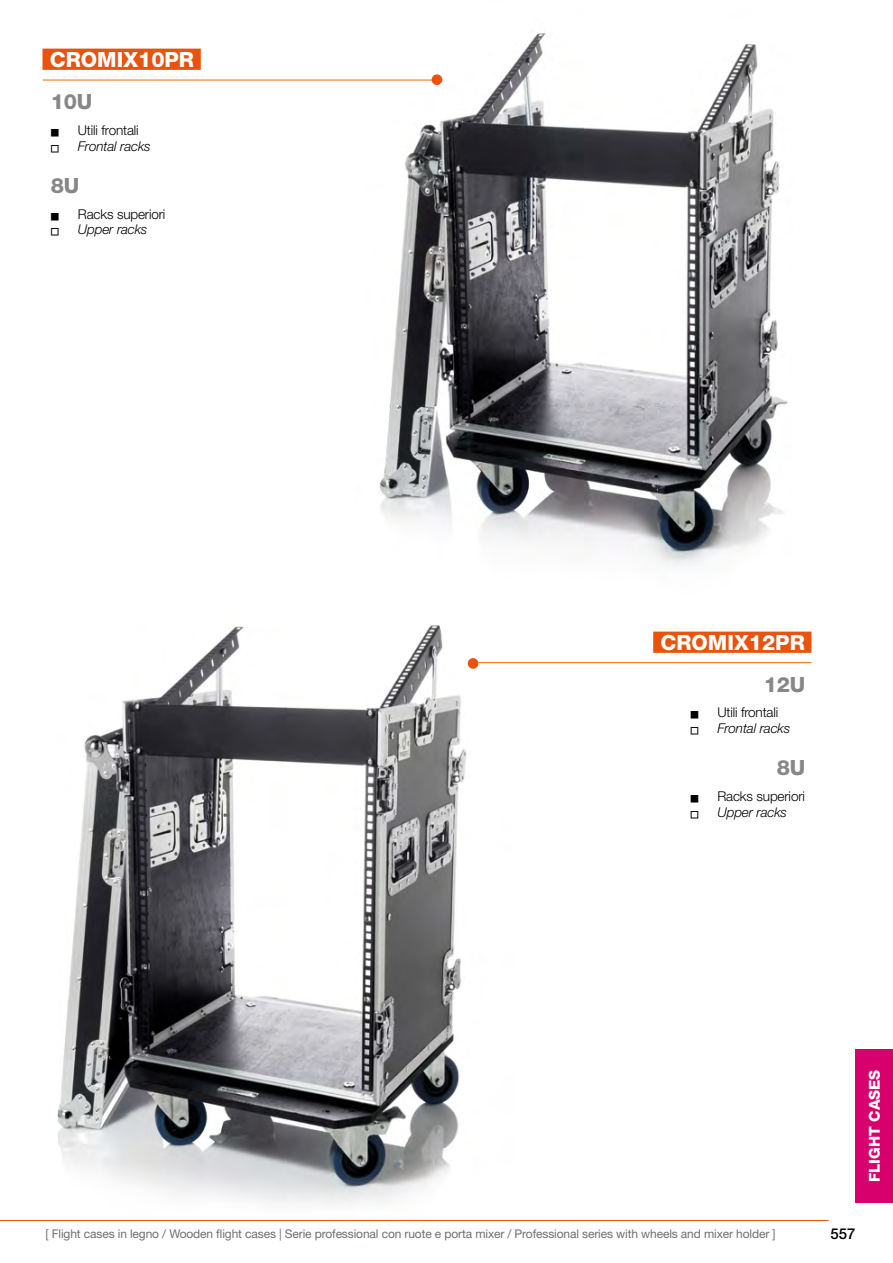
<style>
.page{position:relative;width:893px;height:1263px;background:#fff}
.page>*{position:absolute;margin:0;border:0;box-sizing:border-box;transform-origin:0 0}
.t1{font:800 21px/41.4px "Helvetica Neue";color:#fff;text-align:right}
.t2{font:800 21px "Helvetica Neue";letter-spacing:-.01em;color:#878787}
.t3{font:800 15px "Helvetica Neue";color:#fff}
.t4{font:500 15px "Helvetica Neue";color:#000}
.t5{font:300 13.5px "Helvetica Neue";letter-spacing:-.01em;color:#000}
.t6{font:italic 300 13.5px "Helvetica Neue";letter-spacing:-.01em;color:#000}
.t7{font:12px "Helvetica Neue";letter-spacing:-.01em;color:#706f6f}
.t8{font:7.5px "Square Things";color:#000}
.s1{color:#878787}
</style>
<div class="page">
<img style="left:355px;top:33px;width:438px;height:599px">
<img style="left:58px;top:601px;width:458px;height:603px">
<hr style="left:0;top:1220px;width:829px;height:1px;background:#e9530e">
<div style="left:855px;top:1049px;width:38px;height:153px;background:#d8006d"></div>
<hr style="left:43px;top:80px;width:399px;height:1px;background:#ed6b06">
<hr style="left:478px;top:662px;width:333px;height:1px;background:#ed6b06">
<div style="left:43px;top:49px;width:158px;height:21px;background:#e8530e;border:2px solid #e9530e"></div>
<div style="left:432px;top:74px;width:10px;height:11px;background:#e9530e;border-radius:50%"></div>
<div style="left:468px;top:658px;width:10px;height:11px;background:#e9530e;border-radius:50%"></div>
<div style="left:653px;top:632px;width:158px;height:21px;background:#e8530e;border:2px solid #e9530e"></div>
<p class="t1" style="left:50px;top:39px;width:146px">CROMIX10PR</p>
<p class="t2" style="left:51px;top:89px;width:43px">10U</p>
<p class="t8" style="left:51px;top:129px;width:10px">A</p>
<p class="t5" style="left:78px;top:122px;width:62px">Utili frontali</p>
<p class="t8" style="left:51px;top:145px;width:10px">A</p>
<p class="t6" style="left:78px;top:138px;width:74px">Frontal racks</p>
<p class="t2" style="left:51px;top:173px;width:30px">8U</p>
<p class="t8" style="left:51px;top:213px;width:10px">A</p>
<p class="t5" style="left:78px;top:206px;width:89px">Racks superiori</p>
<p class="t8" style="left:51px;top:228px;width:10px">A</p>
<p class="t6" style="left:78px;top:221px;width:71px">Upper racks</p>
<p class="t1" style="left:660px;top:622px;width:146px">CROMIX12PR<br><span class="s1">12U</span></p>
<p class="t8" style="left:690px;top:711px;width:10px">A</p>
<p class="t5" style="left:717px;top:704px;width:62px">Utili frontali</p>
<p class="t8" style="left:690px;top:727px;width:10px">A</p>
<p class="t6" style="left:717px;top:720px;width:74px">Frontal racks</p>
<p class="t2" style="left:777px;top:755px;width:30px">8U</p>
<p class="t8" style="left:690px;top:795px;width:10px">A</p>
<p class="t5" style="left:717px;top:788px;width:89px">Racks superiori</p>
<p class="t8" style="left:690px;top:811px;width:10px">A</p>
<p class="t6" style="left:717px;top:804px;width:71px">Upper racks</p>
<p class="t3" style="left:866px;top:1182px;width:114px;rotate:-90deg">FLIGHT CASES</p>
<p class="t7" style="left:46px;top:1227px;width:731px">[ Flight cases in legno / Wooden flight cases | Serie professional con ruote e porta mixer / Professional series with wheels and mixer holder ]</p>
<p class="t4" style="left:830px;top:1224px;width:27px">557</p>
</div>
